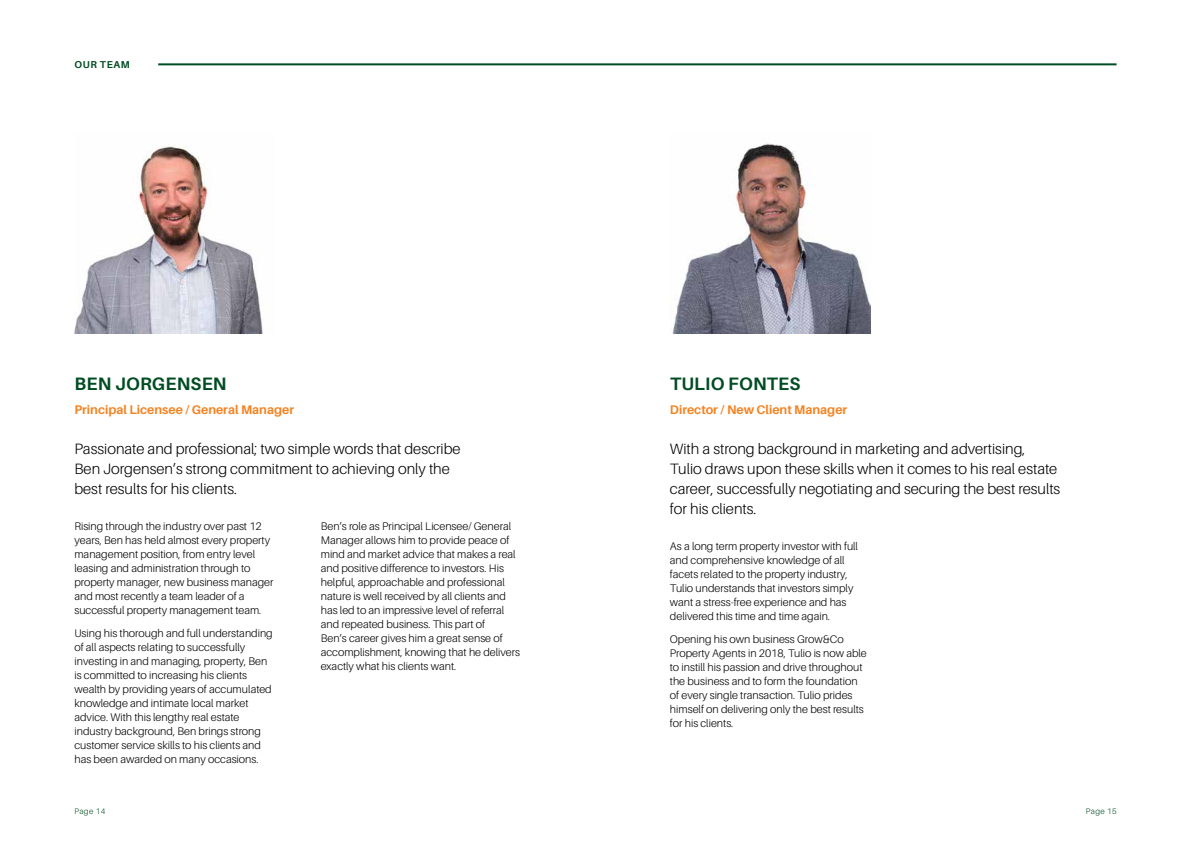
<style>
.page{position:relative;width:1191px;height:842px;background:#fff}
.page>*{position:absolute;margin:0;border:0;box-sizing:border-box;transform-origin:0 0}
.t1{font:700 18px "Aileron";letter-spacing:.01em;color:#004c23}
.t2{font:300 15px/20px "Aileron";color:#000}
.t3{font:700 12.5px "Aileron";color:#f58220}
.t4{font:300 11px/14px "Aileron";color:#000}
.t5{font:700 10px "Aileron";letter-spacing:.06em;color:#004c23}
.t6{font:300 8px "Aileron";letter-spacing:.05em;color:#004c23}
</style>
<div class="page">
<img style="left:74px;top:145px;width:189px;height:189px">
<hr style="left:158px;top:63px;width:958px;height:2px;background:#004c23">
<img style="left:672px;top:143px;width:198px;height:191px">
<p class="t5" style="left:74px;top:59px;width:57px">OUR TEAM</p>
<h1 class="t1" style="left:74px;top:374px;width:154px">BEN JORGENSEN</h1>
<p class="t3" style="left:74px;top:402px;width:221px">Principal Licensee / General Manager</p>
<h2 class="t2" style="left:74px;top:439px;width:388px">Passionate and professional; two simple words that describe<br>Ben Jorgensen’s strong commitment to achieving only the best results for his clients.</h2>
<p class="t4" style="left:321px;top:520px;width:201px">Ben’s role as Principal Licensee/ General Manager allows him to provide peace of mind and market advice that makes a real and positive difference to investors. His helpful, approachable and professional nature is well received by all clients and has led to an impressive level of referral and repeated business. This part of<br>Ben’s career gives him a great sense of accomplishment, knowing that he delivers exactly what his clients want.</p>
<p class="t4" style="left:74px;top:520px;width:201px">Rising through the industry over past 12 years, Ben has held almost every property management position, from entry level leasing and administration through to property manager, new business manager and most recently a team leader of a successful property management team.</p>
<p class="t4" style="left:74px;top:626px;width:200px">Using his thorough and full understanding of all aspects relating to successfully investing in and managing, property, Ben is committed to increasing his clients wealth by providing years of accumulated knowledge and intimate local market advice. With this lengthy real estate industry background, Ben brings strong customer service skills to his clients and has been awarded on many occasions.</p>
<h1 class="t1" style="left:670px;top:374px;width:132px">TULIO FONTES</h1>
<p class="t3" style="left:670px;top:402px;width:179px">Director / New Client Manager</p>
<h2 class="t2" style="left:670px;top:439px;width:392px">With a strong background in marketing and advertising, Tulio draws upon these skills when it comes to his real estate career, successfully negotiating and securing the best results for his clients.</h2>
<p class="t4" style="left:670px;top:540px;width:190px">As a long term property investor with full and comprehensive knowledge of all facets related to the property industry, Tulio understands that investors simply want a stress-free experience and has delivered this time and time again.</p>
<p class="t4" style="left:670px;top:632px;width:198px">Opening his own business Grow&amp;Co Property Agents in 2018, Tulio is now able to instill his passion and drive throughout the business and to form the foundation of every single transaction. Tulio prides himself on delivering only the best results for his clients.</p>
<p class="t6" style="left:74px;top:806px;width:32px">Page 14</p>
<p class="t6" style="left:1085px;top:806px;width:32px">Page 15</p>
</div>
